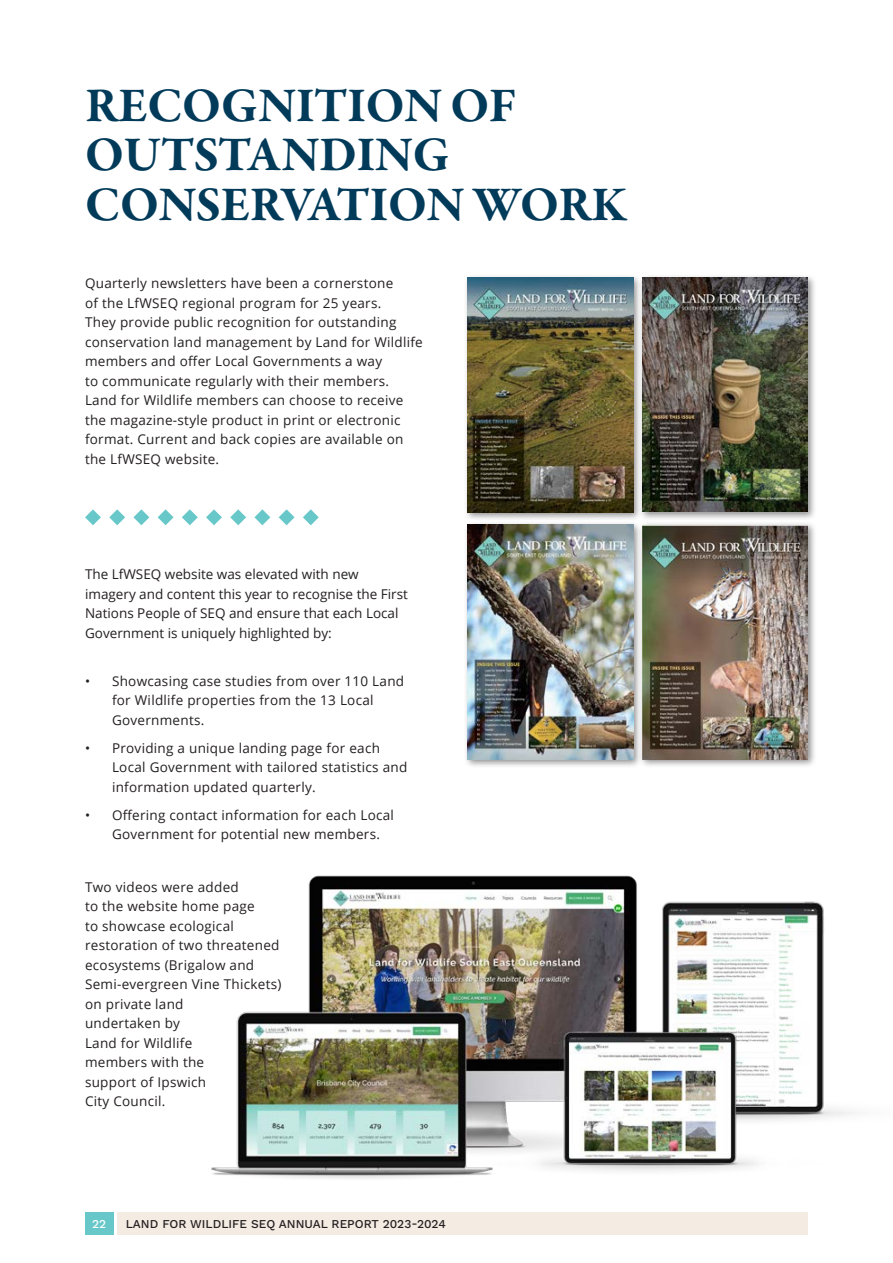
<style>
.page{position:relative;width:893px;height:1263px;background:#fff}
.page>*{position:absolute;margin:0;border:0;box-sizing:border-box;transform-origin:0 0}
.Body_Copy{font:700 49.5px/49.5px "Garamond Premr Pro";letter-spacing:-.01em;color:#023b5a}
.BODY_COPY{font:13.5px/19.5px "Open Sans";letter-spacing:.02em;color:#231f20}
.Body_Copy-2{font:13.5px/19.5px "Open Sans";color:#231f20}
.t1{font:12px "Work Sans";color:#231f20}
.t2{font:12px "Work Sans";color:#fff}
</style>
<div class="page">
<div style="left:85px;top:1212px;width:28px;height:23px;background:#68c8c9"></div>
<div style="left:638px;top:274px;width:179px;height:247px;background:#231f20;opacity:.5"></div>
<img style="left:643px;top:278px;width:165px;height:234px">
<div style="left:464px;top:521px;width:179px;height:247px;background:#231f20;opacity:.5"></div>
<img style="left:468px;top:525px;width:165px;height:234px">
<div style="left:638px;top:521px;width:179px;height:247px;background:#231f20;opacity:.5"></div>
<img style="left:642px;top:525px;width:166px;height:234px">
<div style="left:464px;top:274px;width:179px;height:247px;background:#231f20;opacity:.5"></div>
<img style="left:468px;top:278px;width:165px;height:234px">
<img style="left:822px;top:906px;width:33px;height:212px">
<img style="left:127px;top:875px;width:695px;height:360px">
<svg style="left:133px;top:509px;width:16px;height:16px"></svg>
<svg style="left:230px;top:509px;width:16px;height:16px"></svg>
<svg style="left:158px;top:509px;width:16px;height:16px"></svg>
<svg style="left:254px;top:509px;width:16px;height:16px"></svg>
<svg style="left:85px;top:509px;width:16px;height:16px"></svg>
<svg style="left:182px;top:509px;width:16px;height:16px"></svg>
<svg style="left:279px;top:509px;width:16px;height:16px"></svg>
<svg style="left:109px;top:509px;width:16px;height:16px"></svg>
<svg style="left:206px;top:509px;width:16px;height:16px"></svg>
<svg style="left:303px;top:509px;width:16px;height:16px"></svg>
<p class="Body_Copy" style="left:85px;top:81px;width:543px">RECOGNITION OF<br>OUTSTANDING<br>CONSERVATION WORK</p>
<p class="BODY_COPY" style="left:85px;top:273px;width:339px">Quarterly newsletters have been a cornerstone<br>of the LfWSEQ regional program for 25 years.<br>They provide public recognition for outstanding conservation land management by Land for Wildlife members and offer Local Governments a way<br>to communicate regularly with their members.<br>Land for Wildlife members can choose to receive the magazine-style product in print or electronic format. Current and back copies are available on the LfWSEQ website.</p>
<p class="Body_Copy-2" style="left:85px;top:564px;width:324px">The LfWSEQ website was elevated with new imagery and content this year to recognise the First Nations People of SEQ and ensure that each Local Government is uniquely highlighted by:</p>
<p class="BODY_COPY" style="left:112px;top:670px;width:294px;text-indent:-27px">• Showcasing case studies from over 110 Land for Wildlife properties from the 13 Local<br>Governments.</p>
<p class="BODY_COPY" style="left:112px;top:737px;width:297px;text-indent:-27px">• Providing a unique landing page for each<br>Local Government with tailored statistics and information updated quarterly.</p>
<p class="BODY_COPY" style="left:112px;top:804px;width:283px;text-indent:-27px">• Offering contact information for each Local<br>Government for potential new members.</p>
<p class="BODY_COPY" style="left:85px;top:877px;width:198px">Two videos were added<br>to the website home page<br>to showcase ecological restoration of two threatened ecosystems (Brigalow and<br>Semi-evergreen Vine Thickets) on private land<br>undertaken by<br>Land for Wildlife<br>members with the<br>support of Ipswich<br>City Council.</p>
<p class="t2" style="left:92px;top:1214px;width:16px">22</p>
<p class="t1" style="left:126px;top:1214px;width:322px">LAND FOR WILDLIFE SEQ ANNUAL REPORT 2023-2024</p>
</div>
